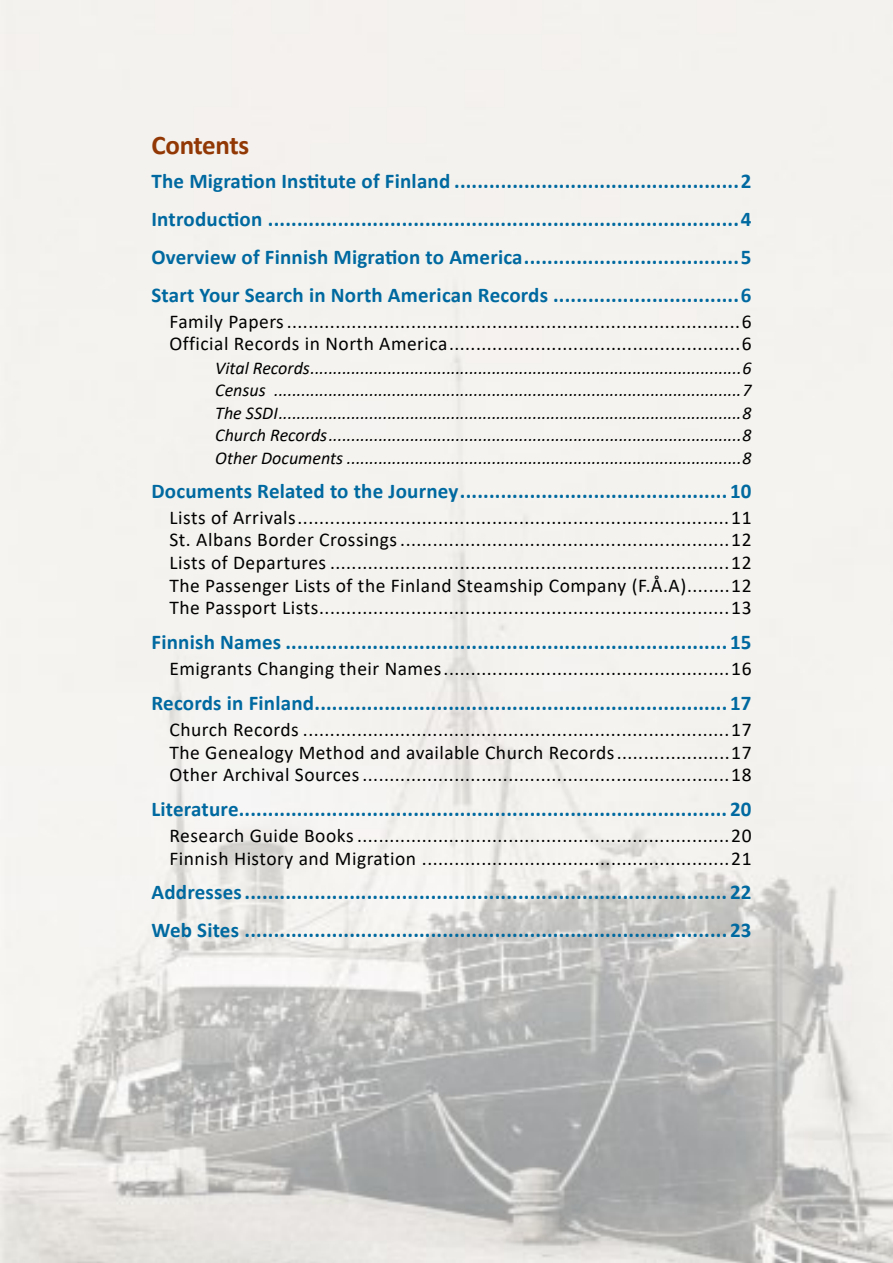
<style>
.page{position:relative;width:893px;height:1263px;background:#fff}
.page>*{position:absolute;margin:0;border:0;box-sizing:border-box;transform-origin:0 0}
.t1{font:700 27px "Calibri";letter-spacing:-.01em;color:#913805}
.t2{font:700 21px/38px "Calibri";letter-spacing:.01em;color:#0069a0;text-align:justify}
.t3{font:19.5px/22.6px "Calibri";letter-spacing:.025em;color:#000}
.t4{font:italic 18px/22.5px "Calibri";color:#000;text-align:justify}
</style>
<div class="page">
<img style="left:0;top:0;width:893px;height:1263px">
<h1 class="t1" style="left:152px;top:126px;width:99px">Contents</h1>
<p class="t2" style="left:152px;top:161px;width:602px">The Migration Institute of Finland .................................................2<br>Introduction .................................................................................4<br>Overview of Finnish Migration to America.....................................5<br>Start Your Search in North American Records ................................6</p>
<p class="t3" style="left:170px;top:309px;width:583px">Family Papers....................................................................................6<br>Official Records in North America......................................................6</p>
<p class="t4" style="left:215px;top:356px;width:538px">Vital Records...............................................................................................6<br>Census .......................................................................................................7<br>The SSDI......................................................................................................8<br>Church Records...........................................................................................8<br>Other Documents .......................................................................................8</p>
<p class="t2" style="left:152px;top:471px;width:602px">Documents Related to the Journey.............................................. 10</p>
<p class="t3" style="left:170px;top:505px;width:583px;text-align:justify">Lists of Arrivals................................................................................11<br>St. Albans Border Crossings.............................................................12<br>Lists of Departures ..........................................................................12<br>The Passenger Lists of the Finland Steamship Company (F.Å.A)........12<br>The Passport Lists............................................................................13</p>
<p class="t2" style="left:152px;top:623px;width:602px">Finnish Names ............................................................................ 15</p>
<p class="t3" style="left:170px;top:657px;width:583px">Emigrants Changing their Names.....................................................16</p>
<p class="t2" style="left:152px;top:684px;width:602px">Records in Finland....................................................................... 17</p>
<p class="t3" style="left:170px;top:718px;width:583px;text-align:justify">Church Records ...............................................................................17<br>The Genealogy Method and available Church Records.....................17<br>Other Archival Sources....................................................................18</p>
<p class="t2" style="left:152px;top:790px;width:602px">Literature.................................................................................... 20</p>
<p class="t3" style="left:170px;top:824px;width:583px">Research Guide Books.....................................................................20<br>Finnish History and Migration .........................................................21</p>
<p class="t2" style="left:152px;top:873px;width:602px">Addresses................................................................................... 22<br>Web Sites ................................................................................... 23</p>
</div>
